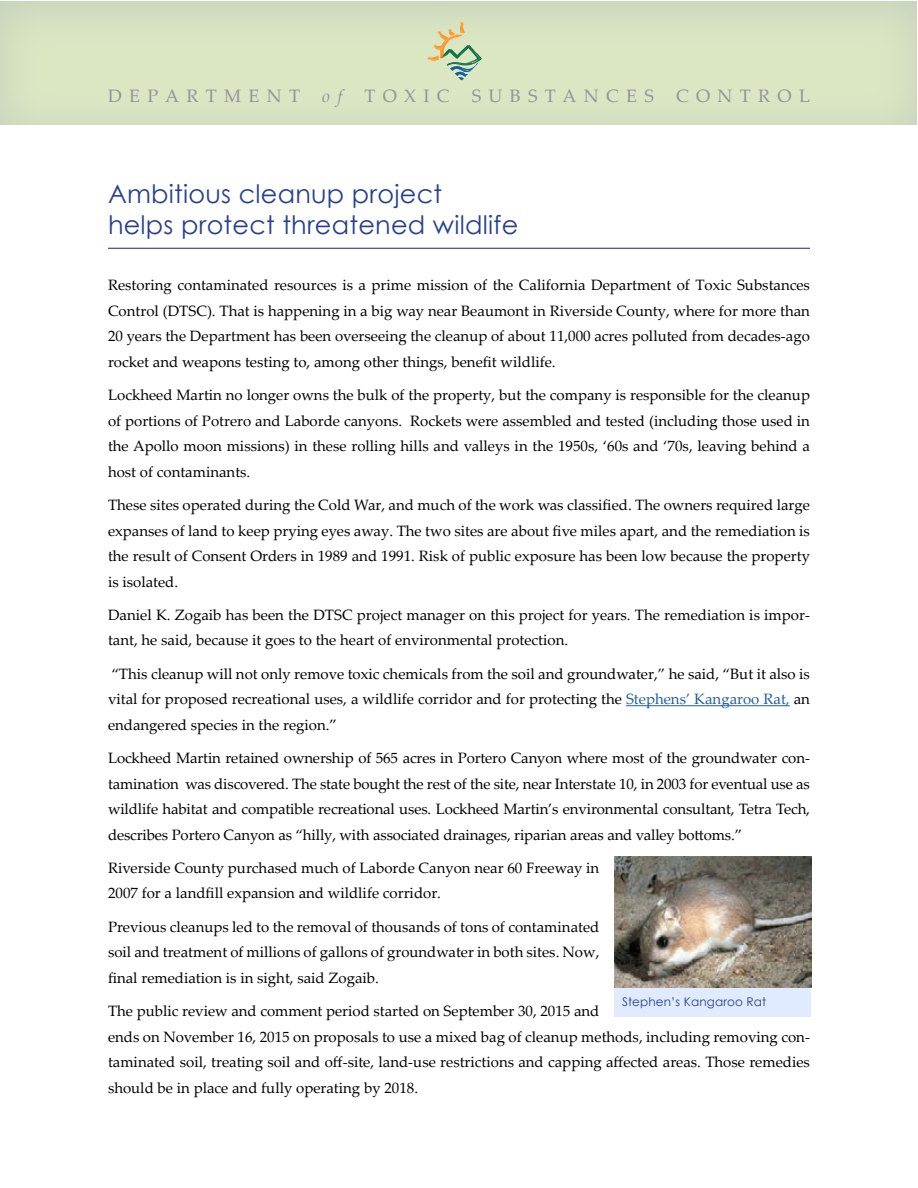
<style>
.page{position:relative;width:918px;height:1188px;background:#fff}
.page>*{position:absolute;margin:0;border:0;box-sizing:border-box;transform-origin:0 0}
.Head_Century{font:25.5px/31.5px "Century Gothic";letter-spacing:.01em;color:#25408f}
.t1{font:18px "Palatino Linotype";color:#939598}
.Body{font:15px/25.5px "Palatino Linotype";color:#000;text-align:justify}
.photo_caption{font:12px "Century Gothic";letter-spacing:.01em;color:#25408f}
.s1{font-style:italic}
.s2{color:#215e9e}
</style>
<div class="page">
<div style="left:0;top:0;width:918px;height:126px;background:#d9e4c2"></div>
<svg style="left:427px;top:21px;width:54px;height:60px"></svg>
<div style="left:615px;top:867px;width:196px;height:150px;background:#e0ebff"></div>
<hr style="left:108px;top:248px;width:702px;height:1px;background:#25408f">
<hr style="left:626px;top:705px;width:164px;height:1px;background:#215e9e">
<img style="left:615px;top:856px;width:196px;height:131px">
<p class="t1" style="left:108px;top:83px;width:704px">D E P A R T M E N T <span class="s1">o f</span> T O X I C S U B S T A N C E S C O N T R O L</p>
<p class="Head_Century" style="left:108px;top:177px;width:412px">Ambitious cleanup project<br>helps protect threatened wildlife</p>
<p class="Body" style="left:108px;top:272px;width:703px">Restoring contaminated resources is a prime mission of the California Department of Toxic Substances Control (DTSC). That is happening in a big way near Beaumont in Riverside County, where for more than 20 years the Department has been overseeing the cleanup of about 11,000 acres polluted from decades-ago rocket and weapons testing to, among other things, benefit wildlife.</p>
<p class="Body" style="left:108px;top:382px;width:704px">Lockheed Martin no longer owns the bulk of the property, but the company is responsible for the cleanup of portions of Potrero and Laborde canyons. Rockets were assembled and tested (including those used in the Apollo moon missions) in these rolling hills and valleys in the 1950s, ‘60s and ‘70s, leaving behind a host of contaminants.</p>
<p class="Body" style="left:108px;top:492px;width:704px">These sites operated during the Cold War, and much of the work was classified. The owners required large expanses of land to keep prying eyes away. The two sites are about five miles apart, and the remediation is the result of Consent Orders in 1989 and 1991. Risk of public exposure has been low because the property is isolated.</p>
<p class="Body" style="left:108px;top:601px;width:703px">Daniel K. Zogaib has been the DTSC project manager on this project for years. The remediation is impor&shy;tant, he said, because it goes to the heart of environmental protection.</p>
<p class="Body" style="left:108px;top:660px;width:704px">“This cleanup will not only remove toxic chemicals from the soil and groundwater,” he said, “But it also is vital for proposed recreational uses, a wildlife corridor and for protecting the <span class="s2">Stephens’ Kangaroo Rat,</span> an endangered species in the region.”</p>
<p class="Body" style="left:108px;top:745px;width:704px">Lockheed Martin retained ownership of 565 acres in Portero Canyon where most of the groundwater con&shy;tamination was discovered. The state bought the rest of the site, near Interstate 10, in 2003 for eventual use as wildlife habitat and compatible recreational uses. Lockheed Martin’s environmental consultant, Tetra Tech, describes Portero Canyon as “hilly, with associated drainages, riparian areas and valley bottoms.”</p>
<p class="Body" style="left:108px;top:854px;width:493px">Riverside County purchased much of Laborde Canyon near 60 Freeway in<br>2007 for a landfill expansion and wildlife corridor.</p>
<p class="Body" style="left:108px;top:913px;width:493px">Previous cleanups led to the removal of thousands of tons of contaminated soil and treatment of millions of gallons of groundwater in both sites. Now, final remediation is in sight, said Zogaib.</p>
<p class="Body" style="left:108px;top:998px;width:704px;text-align:left">The public review and comment period started on September 30, 2015 and<br>ends on November 16, 2015 on proposals to use a mixed bag of cleanup methods, including removing con&shy;taminated soil, treating soil and off-site, land-use restrictions and capping affected areas. Those remedies should be in place and fully operating by 2018.</p>
<p class="photo_caption" style="left:622px;top:993px;width:146px">Stephen’s Kangaroo Rat</p>
</div>
